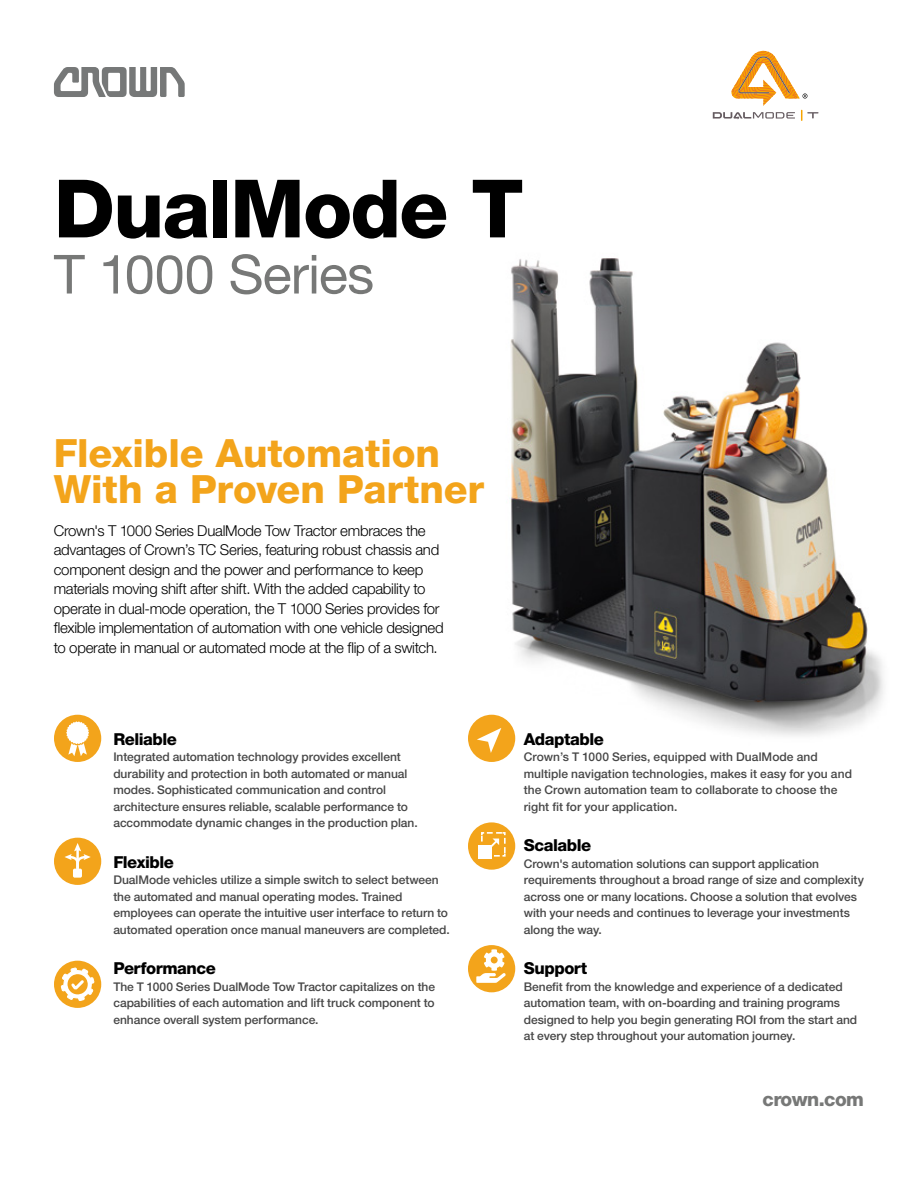
<style>
.page{position:relative;width:918px;height:1188px;background:#fff}
.page>*{position:absolute;margin:0;border:0;box-sizing:border-box;transform-origin:0 0}
.t1{font:800 80.7px "Helvetica Neue LT Std";letter-spacing:-.025em;color:#000}
.t2{font:60px "Crownlogo";color:#767878}
.t3{font:54px "Helvetica Neue LT Std";letter-spacing:-.015em;color:#777877}
.t4{font:800 39px/36px "Helvetica Neue LT Std";letter-spacing:-.005em;color:#f3a41b}
.t5{font:800 19.2px "Helvetica Neue LT Std";letter-spacing:-.03em;color:#777877}
.t6{font:800 16.5px "Helvetica Neue LT Std";letter-spacing:-.03em;color:#000}
.t7{font:300 15px/19.5px "Helvetica Neue LT Std";letter-spacing:-.02em;color:#000}
.t8{font:500 12px/16.5px "Helvetica Neue LT Std";letter-spacing:-.005em;color:#474747}
</style>
<div class="page">
<img style="left:482px;top:258px;width:402px;height:495px">
<svg style="left:713px;top:51px;width:106px;height:70px"></svg>
<svg style="left:54px;top:715px;width:47px;height:47px"></svg>
<div style="left:468px;top:822px;width:47px;height:48px;background:#f3a41b;border-radius:50%"></div>
<div style="left:478px;top:846px;width:14px;height:13px;background:#fff"></div>
<svg style="left:480px;top:832px;width:26px;height:25px"></svg>
<div style="left:468px;top:715px;width:47px;height:47px;background:#f3a41b;border-radius:50%"></div>
<svg style="left:477px;top:728px;width:24px;height:25px"></svg>
<div style="left:468px;top:945px;width:47px;height:47px;background:#f3a41b;border-radius:50%"></div>
<svg style="left:476px;top:949px;width:30px;height:34px"></svg>
<div style="left:54px;top:838px;width:47px;height:47px;background:#f3a41b;border-radius:50%"></div>
<div style="left:73px;top:869px;width:9px;height:9px;background:#fff;border-radius:2px"></div>
<svg style="left:64px;top:843px;width:27px;height:27px"></svg>
<div style="left:54px;top:961px;width:47px;height:47px;background:#f3a41b;border-radius:50%"></div>
<svg style="left:61px;top:967px;width:34px;height:34px"></svg>
<h2 class="t2" style="left:51px;top:41px;width:143px">C</h2>
<h1 class="t1" style="left:54px;top:161px;width:471px">DualMode T</h1>
<h3 class="t3" style="left:54px;top:242px;width:322px">T 1000 Series</h3>
<h3 class="t4" style="left:54px;top:435px;width:432px">Flexible Automation<br>With a Proven Partner</h3>
<p class="t7" style="left:54px;top:520px;width:392px">Crown's T 1000 Series DualMode Tow Tractor embraces the advantages of Crown’s TC Series, featuring robust chassis and component design and the power and performance to keep materials moving shift after shift. With the added capability to operate in dual-mode operation, the T 1000 Series provides for flexible implementation of automation with one vehicle designed to operate in manual or automated mode at the flip of a switch.</p>
<h3 class="t6" style="left:113px;top:729px;width:65px">Reliable</h3>
<p class="t8" style="left:113px;top:749px;width:306px">Integrated automation technology provides excellent durability and protection in both automated or manual modes. Sophisticated communication and control architecture ensures reliable, scalable performance to accommodate dynamic changes in the production plan.</p>
<h3 class="t6" style="left:113px;top:852px;width:62px">Flexible</h3>
<p class="t8" style="left:113px;top:872px;width:338px">DualMode vehicles utilize a simple switch to select between the automated and manual operating modes. Trained employees can operate the intuitive user interface to return to automated operation once manual maneuvers are completed.</p>
<h3 class="t6" style="left:113px;top:959px;width:104px">Performance</h3>
<p class="t8" style="left:113px;top:978px;width:323px;text-align:justify">The T 1000 Series DualMode Tow Tractor capitalizes on the capabilities of each automation and lift truck component to enhance overall system performance.</p>
<h3 class="t6" style="left:524px;top:729px;width:82px">Adaptable</h3>
<p class="t8" style="left:524px;top:749px;width:330px">Crown’s T 1000 Series, equipped with DualMode and multiple navigation technologies, makes it easy for you and the Crown automation team to collaborate to choose the right fit for your application.</p>
<h3 class="t6" style="left:524px;top:836px;width:69px">Scalable</h3>
<p class="t8" style="left:524px;top:855px;width:342px">Crown's automation solutions can support application requirements throughout a broad range of size and complexity across one or many locations. Choose a solution that evolves with your needs and continues to leverage your investments along the way.</p>
<h3 class="t6" style="left:524px;top:959px;width:65px">Support</h3>
<p class="t8" style="left:524px;top:978px;width:335px">Benefit from the knowledge and experience of a dedicated automation team, with on-boarding and training programs designed to help you begin generating ROI from the start and at every step throughout your automation journey.</p>
<h3 class="t5" style="left:763px;top:1088px;width:103px">crown.com</h3>
</div>
